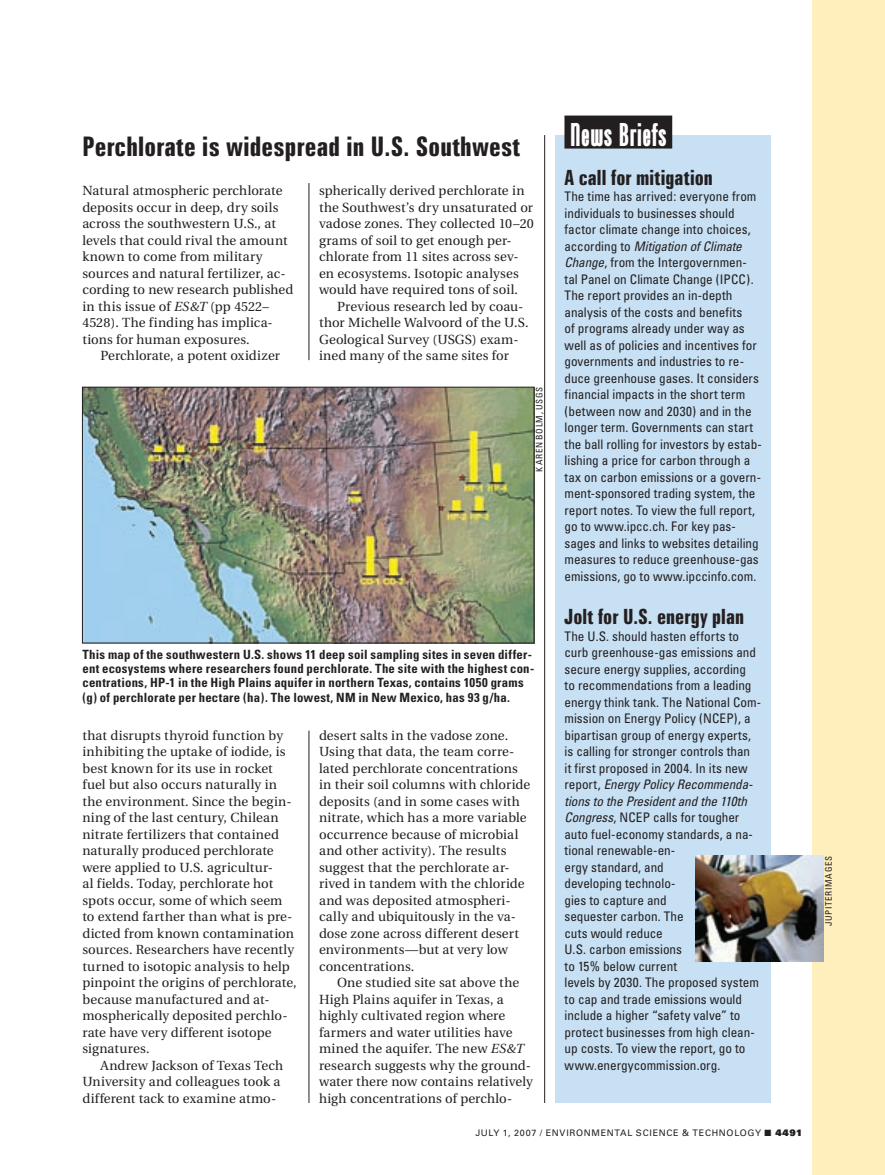
<style>
.page{position:relative;width:885px;height:1175px;background:#fff}
.page>*{position:absolute;margin:0;border:0;box-sizing:border-box;transform-origin:0 0}
.t1{font:900 30px "Cg Phenix American";letter-spacing:.02em;color:#fff}
.t2{font:700 extra-condensed 27px "Zurich BT";letter-spacing:.01em;color:#231f20}
.t3{font:700 extra-condensed 21px "Zurich BT";letter-spacing:.005em;color:#231f20}
.t4{font:13.2px/16.5px "Utopia";letter-spacing:.01em;color:#231f20}
.t5{font:condensed 13.2px/16.5px "Univers";letter-spacing:-.005em;color:#231f20}
.t6{font:700 condensed 12.75px/14.2px "Univers";letter-spacing:.02em;color:#231f20}
.t7{font:9px "Univers";letter-spacing:.075em;color:#231f20}
.t8{font:condensed 9px "Univers";letter-spacing:.08em;color:#231f20}
.s1{font-style:italic}
.s2{font-weight:900}
</style>
<div class="page">
<div style="left:812px;top:0;width:72px;height:1174px;background:#feefbc"></div>
<hr style="left:308px;top:183px;width:1px;height:177px;background:#231f20">
<hr style="left:308px;top:730px;width:1px;height:372px;background:#231f20">
<hr style="left:544px;top:135px;width:1px;height:967px;background:#231f20">
<div style="left:555px;top:135px;width:215px;height:967px;background:#c7e0f3"></div>
<div style="left:564px;top:116px;width:108px;height:32px;background:#231f20"></div>
<img style="left:84px;top:389px;width:448px;height:252px">
<div style="left:82px;top:387px;width:452px;height:256px;border:1px solid #231f20"></div>
<img style="left:695px;top:855px;width:127px;height:106px">
<h2 class="t2" style="left:82px;top:131px;width:439px">Perchlorate is widespread in U.S. Southwest</h2>
<p class="t4" style="left:82px;top:183px;width:212px">Natural atmospheric perchlorate deposits occur in deep, dry soils across the southwestern U.S., at levels that could rival the amount known to come from military sources and natural fertilizer, ac&shy;cording to new research published in this issue of <span class="s1">ES&amp;T</span> (pp 4522–<br>4528). The finding has implica&shy;tions for human exposures.</p>
<p class="t4" style="left:100px;top:348px;width:181px">Perchlorate, a potent oxidizer</p>
<p class="t4" style="left:319px;top:183px;width:216px">spherically derived perchlorate in the Southwest’s dry unsaturated or vadose zones. They collected 10–20 grams of soil to get enough per&shy;chlorate from 11 sites across sev&shy;en ecosystems. Isotopic analyses would have required tons of soil.</p>
<p class="t4" style="left:319px;top:298px;width:211px;text-indent:18px">Previous research led by coau&shy;thor Michelle Walvoord of the U.S.<br>Geological Survey (USGS) exam&shy;ined many of the same sites for</p>
<p class="t8" style="left:533px;top:471px;width:85px;rotate:-90deg">Karen Bolm, USGS</p>
<p class="t6" style="left:82px;top:647px;width:453px">This map of the southwestern U.S. shows 11 deep soil sampling sites in seven differ&shy;ent ecosystems where researchers found perchlorate. The site with the highest con&shy;centrations, HP-1 in the High Plains aquifer in northern Texas, contains 1050 grams (g) of perchlorate per hectare (ha). The lowest, NM in New Mexico, has 93 g/ha.</p>
<p class="t4" style="left:82px;top:727px;width:216px">that disrupts thyroid function by inhibiting the uptake of iodide, is best known for its use in rocket fuel but also occurs naturally in the environment. Since the begin&shy;ning of the last century, Chilean nitrate fertilizers that contained naturally produced perchlorate were applied to U.S. agricultur-<br>al fields. Today, perchlorate hot spots occur, some of which seem to extend farther than what is pre&shy;dicted from known contamination sources. Researchers have recently turned to isotopic analysis to help pinpoint the origins of perchlorate, because manufactured and at&shy;mospherically deposited perchlo&shy;rate have very different isotope signatures.</p>
<p class="t4" style="left:82px;top:1057px;width:202px;text-indent:18px">Andrew Jackson of Texas Tech<br>University and colleagues took a different tack to examine atmo-</p>
<p class="t4" style="left:319px;top:727px;width:212px">desert salts in the vadose zone.<br>Using that data, the team corre&shy;lated perchlorate concentrations in their soil columns with chloride deposits (and in some cases with nitrate, which has a more variable occurrence because of microbial and other activity). The results suggest that the perchlorate ar&shy;rived in tandem with the chloride and was deposited atmospheri&shy;cally and ubiquitously in the va&shy;dose zone across different desert environments—but at very low concentrations.</p>
<p class="t4" style="left:319px;top:975px;width:215px;text-indent:18px">One studied site sat above the<br>High Plains aquifer in Texas, a highly cultivated region where farmers and water utilities have mined the aquifer. The new <span class="s1">ES&amp;T </span>research suggests why the ground&shy;water there now contains relatively high concentrations of perchlo-</p>
<h1 class="t1" style="left:570px;top:116px;width:98px">News Briefs</h1>
<h3 class="t3" style="left:564px;top:165px;width:150px">A call for mitigation</h3>
<p class="t5" style="left:564px;top:188px;width:199px">The time has arrived: everyone from individuals to businesses should factor climate change into choices, according to <span class="s1">Mitigation of Climate Change</span>, from the I ntergovernmen&shy;tal Panel on Climate Change (I PCC).<br>The report provides an in-depth analysis of the costs and benefits<br>of programs already under way as well as of policies and incentives for governments and industries to re&shy;duce greenhouse gases. It considers financial impacts in the short term (between now and 2030) and in the longer term. Governments can start the ball rolling for investors by estab&shy;lishing a price for carbon through a tax on carbon emissions or a govern&shy;ment-sponsored trading system, the report notes. To view the full report, go to www.ipcc.ch. For key pas&shy;sages and links to websites detailing measures to reduce greenhouse-gas emissions, go to www.ipccinfo.com.</p>
<h3 class="t3" style="left:564px;top:605px;width:181px">Jolt for U.S. energy plan</h3>
<p class="t5" style="left:564px;top:627px;width:198px">The U.S. should hasten efforts to curb greenhouse-gas emissions and secure energy supplies, according<br>to recommendations from a leading energy think tank. The National Com&shy;mission on Energy Policy (NCEP), a bipartisan group of energy experts, is calling for stronger controls than<br>it first proposed in 2004. I n its new report, <span class="s1">Energy Policy Recommenda&shy;tions to the President and the 110th<br>Congress</span>, NCEP calls for tougher auto fuel-economy standards, a na&shy;tional renewable-en-<br>ergy standard, and<br>developing technolo-<br>gies to capture and<br>sequester carbon. The<br>cuts would reduce<br>U.S. carbon emissions<br>to 15% below current<br>levels by 2030. The proposed system to cap and trade emissions would include a higher “safety valve” to protect businesses from high clean&shy;up costs. To view the report, go to www.energycommission.org.</p>
<p class="t7" style="left:475px;top:1127px;width:224px">JULY 1, 2007 / ENVIRONMENTAL SCIENCE &amp; TEC</p>
<p class="t7" style="left:711px;top:1127px;width:92px">HNOLOGY ■ <span class="s2">4491</span></p>
<p class="t8" style="left:822px;top:926px;width:72px;rotate:-90deg">jupiterimages</p>
</div>
